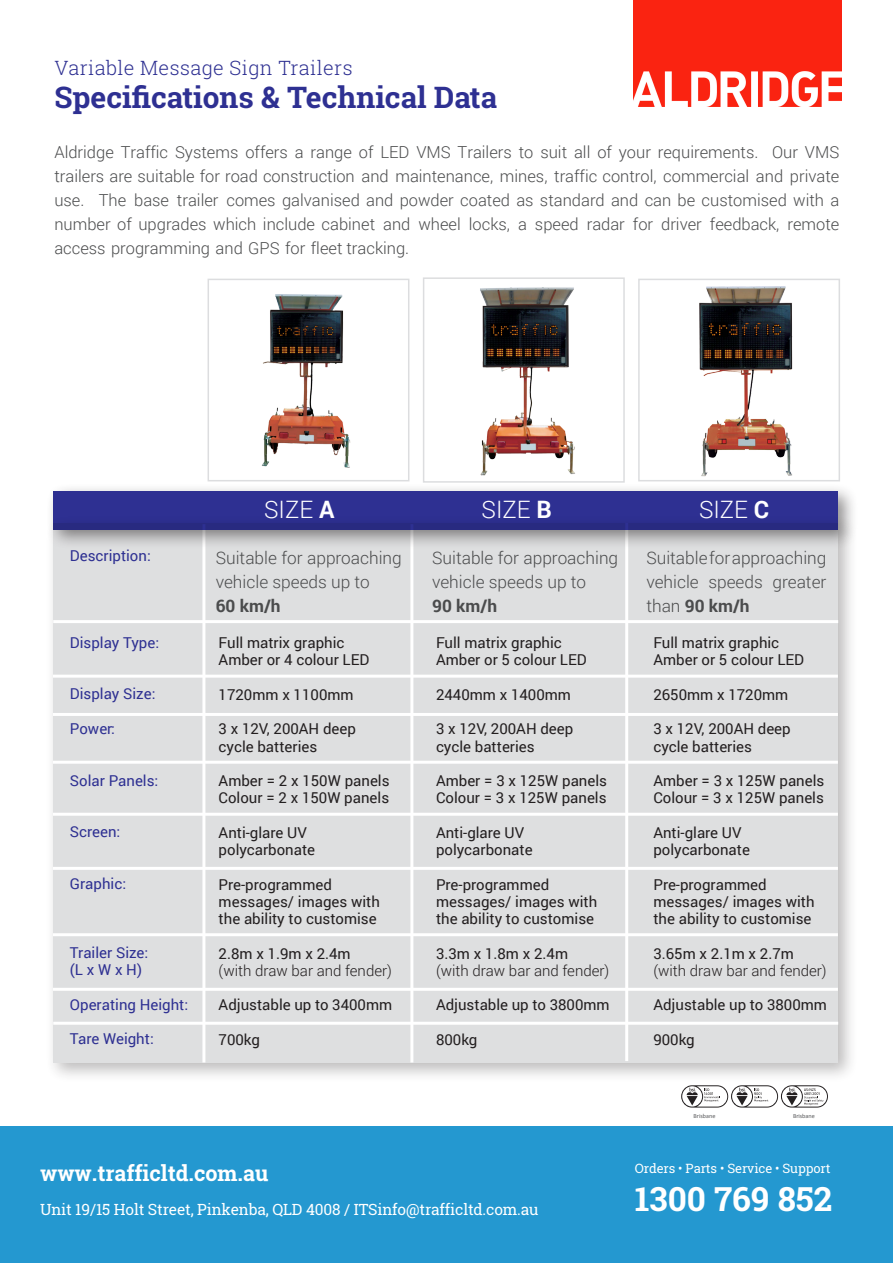
<style>
.page{position:relative;width:893px;height:1263px;background:#fff}
.page>*{position:absolute;margin:0;border:0;box-sizing:border-box;transform-origin:0 0}
.t1{font:700 33.45px "Roboto Slab";color:#fff}
.t2{font:700 29.85px "Roboto Slab";color:#2e3092}
.t3{font:300 24px "Roboto";color:#fff}
.t4{font:700 21.6px "Roboto Slab";color:#fff}
.TITLE_AND_SUBTITLES{font:300 19.95px "Roboto Slab";letter-spacing:.02em;color:#2e3092}
.t5{font:300 17.25px/24px "Roboto";color:#4b4c4d}
.t6{font:700 17.25px "Roboto";color:#4b4c4d}
.t7{font:300 16.5px/24px "Roboto";color:#4b4c4d;text-align:justify}
.t8{font:15.45px "Roboto Slab";letter-spacing:-.01em;color:#fff}
.t9{font:15px/17.2px "Roboto";color:#231f20}
.t10{font:15px "Roboto";color:#2e3092}
.t11{font:300 15px "Roboto";color:#231f20}
.t12{font:12.9px "Roboto Slab";letter-spacing:-.01em;color:#fff}
.t13{font:6.3px "Calibri";color:#57585a}
.s1{font-weight:700}
</style>
<div class="page">
<img style="left:220px;top:278px;width:606px;height:204px">
<div style="left:208px;top:279px;width:201px;height:202px;border:2px solid #dcdddf"></div>
<div style="left:423px;top:277px;width:202px;height:206px;border:2px solid #dcdddf"></div>
<div style="left:638px;top:279px;width:202px;height:202px;border:2px solid #dcdddf"></div>
<div style="left:45px;top:515px;width:813px;height:568px;background:#231f20;opacity:.5"></div>
<div style="left:53px;top:523px;width:785px;height:539px;background:#dedfe0"></div>
<hr style="left:53px;top:675px;width:785px;height:3px;background:#fff">
<hr style="left:53px;top:620px;width:785px;height:3px;background:#fff">
<hr style="left:53px;top:713px;width:785px;height:3px;background:#fff">
<hr style="left:53px;top:761px;width:785px;height:3px;background:#fff">
<hr style="left:53px;top:813px;width:785px;height:3px;background:#fff">
<hr style="left:53px;top:867px;width:785px;height:3px;background:#fff">
<hr style="left:53px;top:933px;width:785px;height:3px;background:#fff">
<hr style="left:53px;top:988px;width:785px;height:3px;background:#fff">
<hr style="left:53px;top:1022px;width:785px;height:3px;background:#fff">
<hr style="left:410px;top:524px;width:3px;height:538px;background:#fff">
<hr style="left:625px;top:523px;width:3px;height:538px;background:#fff">
<hr style="left:202px;top:524px;width:3px;height:538px;background:#fff">
<div style="left:45px;top:483px;width:814px;height:67px;background:#231f20;opacity:.5"></div>
<div style="left:53px;top:491px;width:785px;height:38px;background:linear-gradient(to right,#2c2e8c,#292b84)"></div>
<div style="left:206px;top:493px;width:187px;height:25px;background:#2e3092"></div>
<div style="left:424px;top:493px;width:186px;height:25px;background:#2e3092"></div>
<div style="left:641px;top:493px;width:186px;height:25px;background:#2e3092"></div>
<div style="left:0;top:1127px;width:893px;height:136px;background:#2498d0"></div>
<svg style="left:681px;top:1085px;width:147px;height:22px"></svg>
<img style="left:633px;top:1px;width:209px;height:106px">
<p class="TITLE_AND_SUBTITLES" style="left:54px;top:54px;width:300px">Variable Message Sign Trailers</p>
<p class="t2" style="left:54px;top:77px;width:444px">Specifications &amp; Technical Data</p>
<p class="t7" style="left:54px;top:140px;width:786px">Aldridge Traffic Systems offers a range of LED VMS Trailers to suit all of your requirements. Our VMS trailers are suitable for road construction and maintenance, mines, traffic control, commercial and private use. The base trailer comes galvanised and powder coated as standard and can be customised with a number of upgrades which include cabinet and wheel locks, a speed radar for driver feedback, remote access programming and GPS for fleet tracking.</p>
<p class="t10" style="left:70px;top:545px;width:82px">Description:</p>
<p class="t10" style="left:70px;top:632px;width:91px">Display Type:</p>
<p class="t10" style="left:70px;top:683px;width:87px">Display Size:</p>
<p class="t10" style="left:70px;top:718px;width:46px">Power:</p>
<p class="t10" style="left:70px;top:770px;width:90px">Solar Panels:</p>
<p class="t10" style="left:70px;top:821px;width:52px">Screen:</p>
<p class="t10" style="left:70px;top:873px;width:58px">Graphic:</p>
<p class="t10" style="left:70px;top:942px;width:80px">Trailer Size:</p>
<p class="t10" style="left:70px;top:959px;width:74px">(L x W x H)</p>
<p class="t10" style="left:70px;top:994px;width:120px">Operating Height:</p>
<p class="t10" style="left:70px;top:1028px;width:85px">Tare Weight:</p>
<h3 class="t3" style="left:264px;top:493px;width:72px">SIZE <span class="s1">A</span></h3>
<h3 class="t3" style="left:482px;top:493px;width:72px">SIZE <span class="s1">B</span></h3>
<h3 class="t3" style="left:699px;top:493px;width:72px">SIZE <span class="s1">C</span></h3>
<p class="t5" style="left:432px;top:545px;width:188px">Suitable for approaching vehicle speeds up to</p>
<p class="t6" style="left:432px;top:593px;width:66px">90 km/h</p>
<p class="t5" style="left:216px;top:545px;width:188px">Suitable for approaching vehicle speeds up to</p>
<p class="t6" style="left:216px;top:593px;width:66px">60 km/h</p>
<p class="t5" style="left:646px;top:545px;width:182px;text-align:justify">Suitable for approaching vehicle speeds greater than <span class="s1">90 km/h</span></p>
<p class="t9" style="left:219px;top:634px;width:127px">Full matrix graphic</p>
<p class="t9" style="left:219px;top:651px;width:152px">Amber or 4 colour LED</p>
<p class="t9" style="left:219px;top:685px;width:137px">1720mm x 1100mm</p>
<p class="t9" style="left:219px;top:720px;width:139px">3 x 12V, 200AH deep cycle batteries</p>
<p class="t9" style="left:219px;top:772px;width:172px">Amber = 2 x 150W panels</p>
<p class="t9" style="left:219px;top:789px;width:172px">Colour = 2 x 150W panels</p>
<p class="t9" style="left:219px;top:823px;width:98px">Anti-glare UV polycarbonate</p>
<p class="t9" style="left:219px;top:875px;width:163px">Pre-programmed messages/ images with the ability to customise</p>
<p class="t9" style="left:219px;top:944px;width:134px">2.8m x 1.9m x 2.4m</p>
<p class="t11" style="left:219px;top:960px;width:175px">(with draw bar and fender)</p>
<p class="t9" style="left:219px;top:996px;width:175px">Adjustable up to 3400mm</p>
<p class="t9" style="left:219px;top:1030px;width:43px">700kg</p>
<p class="t9" style="left:436px;top:634px;width:127px">Full matrix graphic</p>
<p class="t9" style="left:436px;top:651px;width:152px">Amber or 5 colour LED</p>
<p class="t9" style="left:436px;top:685px;width:137px">2440mm x 1400mm</p>
<p class="t9" style="left:436px;top:720px;width:139px">3 x 12V, 200AH deep cycle batteries</p>
<p class="t9" style="left:436px;top:772px;width:172px">Amber = 3 x 125W panels</p>
<p class="t9" style="left:436px;top:789px;width:172px">Colour = 3 x 125W panels</p>
<p class="t9" style="left:436px;top:823px;width:98px">Anti-glare UV polycarbonate</p>
<p class="t9" style="left:436px;top:875px;width:163px">Pre-programmed messages/ images with the ability to customise</p>
<p class="t9" style="left:436px;top:944px;width:134px">3.3m x 1.8m x 2.4m</p>
<p class="t11" style="left:436px;top:960px;width:175px">(with draw bar and fender)</p>
<p class="t9" style="left:436px;top:996px;width:175px">Adjustable up to 3800mm</p>
<p class="t9" style="left:436px;top:1030px;width:43px">800kg</p>
<p class="t9" style="left:653px;top:634px;width:127px">Full matrix graphic</p>
<p class="t9" style="left:653px;top:651px;width:152px">Amber or 5 colour LED</p>
<p class="t9" style="left:653px;top:685px;width:137px">2650mm x 1720mm</p>
<p class="t9" style="left:653px;top:720px;width:139px">3 x 12V, 200AH deep cycle batteries</p>
<p class="t9" style="left:653px;top:772px;width:172px">Amber = 3 x 125W panels</p>
<p class="t9" style="left:653px;top:789px;width:172px">Colour = 3 x 125W panels</p>
<p class="t9" style="left:653px;top:823px;width:98px">Anti-glare UV polycarbonate</p>
<p class="t9" style="left:653px;top:875px;width:163px">Pre-programmed messages/ images with the ability to customise</p>
<p class="t9" style="left:653px;top:944px;width:142px">3.65m x 2.1m x 2.7m</p>
<p class="t11" style="left:653px;top:960px;width:175px">(with draw bar and fender)</p>
<p class="t9" style="left:653px;top:996px;width:175px">Adjustable up to 3800mm</p>
<p class="t9" style="left:653px;top:1030px;width:43px">900kg</p>
<p class="t13" style="left:694px;top:1112px;width:23px">Brisbane</p>
<p class="t13" style="left:793px;top:1112px;width:23px">Brisbane</p>
<p class="t4" style="left:40px;top:1158px;width:230px">www.trafficltd.com.au</p>
<p class="t8" style="left:40px;top:1198px;width:500px">Unit 19/15 Holt Street, Pinkenba, QLD 4008 / ITSinfo@trafficltd.com.au</p>
<p class="t12" style="left:635px;top:1159px;width:197px">Orders • Parts • Service • Support</p>
<p class="t1" style="left:635px;top:1176px;width:199px">1300 769 852</p>
</div>
